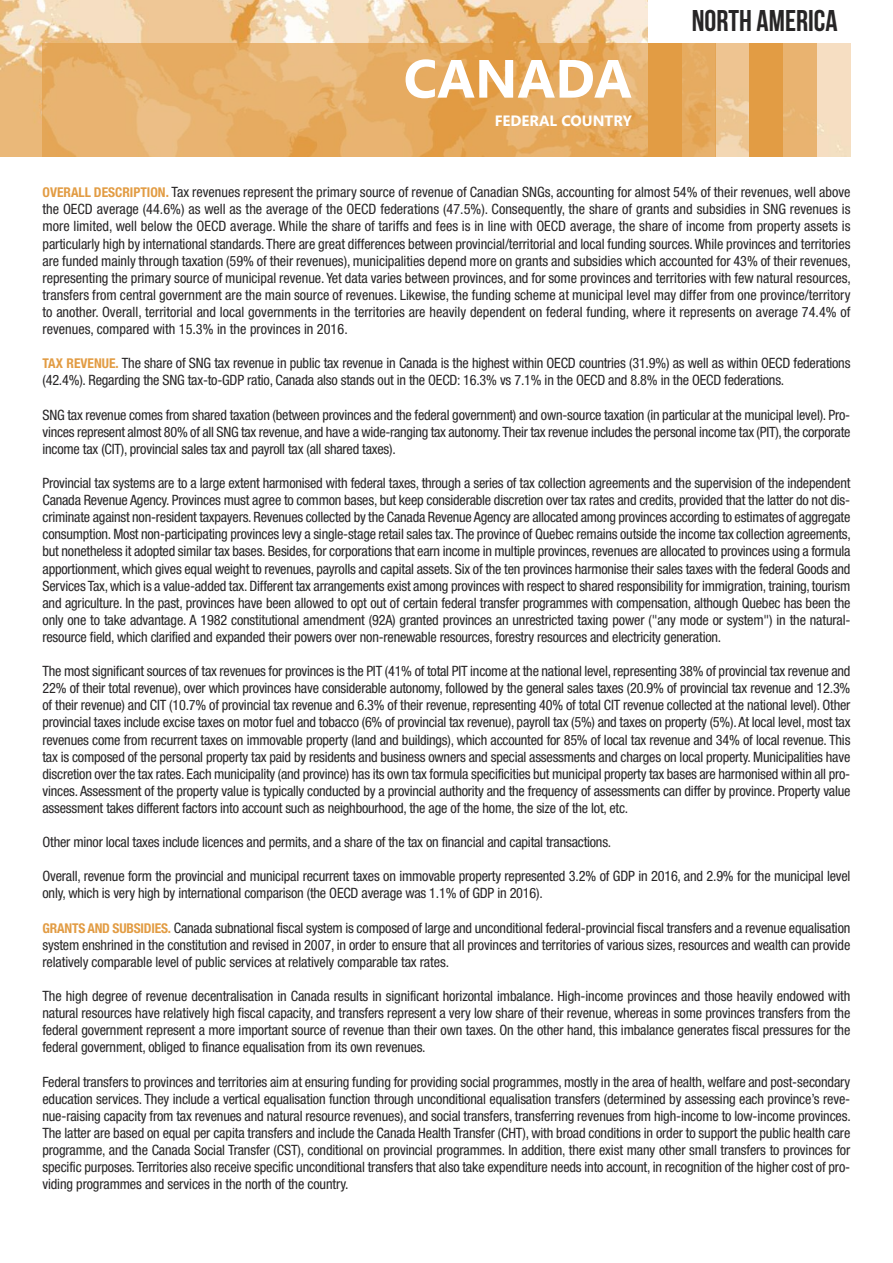
<style>
.page{position:relative;width:893px;height:1263px;background:#fff}
.page>*{position:absolute;margin:0;border:0;box-sizing:border-box;transform-origin:0 0}
.t1{font:700 53.7px "Segoe";color:#fff}
.t2{font:700 30px "Bebas Neue";color:#272526}
.t3{font:700 15px "Segoe";color:#fff}
.t4{font:condensed 14.25px/17.1px "Helvetica Neue";letter-spacing:-.015em;color:#272526;text-align:justify}
.s1{font-weight:700;font-size:13.5px;color:#e29c44}
</style>
<div class="page">
<img style="left:0;top:0;width:850px;height:156px">
<div style="left:43px;top:43px;width:605px;height:113px;background:#e29c44;opacity:.64"></div>
<div style="left:648px;top:0;width:205px;height:43px;background:#fff"></div>
<div style="left:648px;top:43px;width:34px;height:113px;background:#e29c44"></div>
<div style="left:682px;top:43px;width:33px;height:113px;background:#e29c44;opacity:.77"></div>
<div style="left:715px;top:43px;width:34px;height:113px;background:#e29c44;opacity:.39"></div>
<div style="left:749px;top:43px;width:34px;height:113px;background:#e29c44"></div>
<div style="left:783px;top:43px;width:34px;height:113px;background:#e9b370"></div>
<h1 class="t1" style="left:404px;top:48px;width:230px">CANADA</h1>
<p class="t3" style="left:495px;top:112px;width:139px">FEDERAL COUNTRY</p>
<h2 class="t2" style="left:692px;top:3px;width:147px">NORTH AMERICA</h2>
<p class="t4" style="left:43px;top:185px;width:810px"><span class="s1">OVERALL DESCRIPTION.</span> Tax revenues represent the primary source of revenue of Canadian SNGs, accounting for almost 54% of their revenues, well above the OECD average (44.6%) as well as the average of the OECD federations (47.5%). Consequently, the share of grants and subsidies in SNG revenues is more limited, well below the OECD average. While the share of tariffs and fees is in line with OECD average, the share of income from property assets is particularly high by international standards. There are great differences between provincial/territorial and local funding sources.While provinces and territories are funded mainly through taxation (59% of their revenues), municipalities depend more on grants and subsidies which accounted for 43% of their revenues, representing the primary source of municipal revenue. Yet data varies between provinces, and for some provinces and territories with few natural resources, transfers from central government are the main source of revenues. Likewise, the funding scheme at municipal level may differ from one province/territory to another. Overall, territorial and local governments in the territories are heavily dependent on federal funding, where it represents on average 74.4% of revenues, compared with 15.3% in the provinces in 2016.</p>
<p class="t4" style="left:43px;top:356px;width:809px"><span class="s1">TAX REVENUE.</span> The share of SNG tax revenue in public tax revenue in Canada is the highest within OECD countries (31.9%) as well as within OECD federations (42.4%). Regarding the SNG tax-to-GDP ratio, Canada also stands out in the OECD: 16.3% vs 7.1% in the OECD and 8.8% in the OECD federations.</p>
<p class="t4" style="left:43px;top:407px;width:809px">SNG tax revenue comes from shared taxation (between provinces and the federal government) and own-source taxation (in particular at the municipal level). Pro&shy;vinces represent almost 80% of all SNG tax revenue, and have a wide-ranging tax autonomy.Their tax revenue includes the personal income tax (PIT), the corporate income tax (CIT), provincial sales tax and payroll tax (all shared taxes).</p>
<p class="t4" style="left:43px;top:476px;width:810px">Provincial tax systems are to a large extent harmonised with federal taxes, through a series of tax collection agreements and the supervision of the independent Canada Revenue Agency. Provinces must agree to common bases, but keep considerable discretion over tax rates and credits, provided that the latter do not dis&shy;criminate against non-resident taxpayers. Revenues collected by the Canada Revenue Agency are allocated among provinces according to estimates of aggregate consumption. Most non-participating provinces levy a single-stage retail sales tax.The province of Quebec remains outside the income tax collection agreements, but nonetheless it adopted similar tax bases. Besides, for corporations that earn income in multiple provinces, revenues are allocated to provinces using a formula apportionment, which gives equal weight to revenues, payrolls and capital assets. Six of the ten provinces harmonise their sales taxes with the federal Goods and Services Tax,which is a value-added tax. Different tax arrangements exist among provinces with respect to shared responsibility for immigration, training, tourism and agriculture. In the past, provinces have been allowed to opt out of certain federal transfer programmes with compensation, although Quebec has been the only one to take advantage. A 1982 constitutional amendment (92A) granted provinces an unrestricted taxing power ("any mode or system") in the natural&shy;resource field, which clarified and expanded their powers over non-renewable resources, forestry resources and electricity generation.</p>
<p class="t4" style="left:43px;top:664px;width:809px">The most significant sources of tax revenues for provinces is the PIT (41% of total PIT income at the national level, representing 38% of provincial tax revenue and 22% of their total revenue), over which provinces have considerable autonomy, followed by the general sales taxes (20.9% of provincial tax revenue and 12.3% of their revenue) and CIT (10.7% of provincial tax revenue and 6.3% of their revenue, representing 40% of total CIT revenue collected at the national level). Other provincial taxes include excise taxes on motor fuel and tobacco (6% of provincial tax revenue), payroll tax (5%) and taxes on property (5%).At local level, most tax revenues come from recurrent taxes on immovable property (land and buildings), which accounted for 85% of local tax revenue and 34% of local revenue. This tax is composed of the personal property tax paid by residents and business owners and special assessments and charges on local property. Municipalities have discretion over the tax rates. Each municipality (and province) has its own tax formula specificities but municipal property tax bases are harmonised within all pro&shy;vinces. Assessment of the property value is typically conducted by a provincial authority and the frequency of assessments can differ by province. Property value assessment takes different factors into account such as neighbourhood, the age of the home, the size of the lot, etc.</p>
<p class="t4" style="left:43px;top:835px;width:570px">Other minor local taxes include licences and permits, and a share of the tax on financial and capital transactions.</p>
<p class="t4" style="left:43px;top:869px;width:809px">Overall, revenue form the provincial and municipal recurrent taxes on immovable property represented 3.2% of GDP in 2016, and 2.9% for the municipal level only, which is very high by international comparison (the OECD average was 1.1% of GDP in 2016).</p>
<p class="t4" style="left:42px;top:920px;width:809px"><span class="s1">GRANTS AND SUBSIDIES.</span> Canada subnational fiscal system is composed of large and unconditional federal-provincial fiscal transfers and a revenue equalisation system enshrined in the constitution and revised in 2007, in order to ensure that all provinces and territories of various sizes, resources and wealth can provide relatively comparable level of public services at relatively comparable tax rates.</p>
<p class="t4" style="left:42px;top:989px;width:809px">The high degree of revenue decentralisation in Canada results in significant horizontal imbalance. High-income provinces and those heavily endowed with natural resources have relatively high fiscal capacity, and transfers represent a very low share of their revenue, whereas in some provinces transfers from the federal government represent a more important source of revenue than their own taxes. On the other hand, this imbalance generates fiscal pressures for the federal government, obliged to finance equalisation from its own revenues.</p>
<p class="t4" style="left:42px;top:1074px;width:810px">Federal transfers to provinces and territories aim at ensuring funding for providing social programmes, mostly in the area of health, welfare and post-secondary education services. They include a vertical equalisation function through unconditional equalisation transfers (determined by assessing each province’s reve&shy;nue-raising capacity from tax revenues and natural resource revenues), and social transfers, transferring revenues from high-income to low-income provinces.<br>The latter are based on equal per capita transfers and include the Canada Health Transfer (CHT), with broad conditions in order to support the public health care programme, and the Canada Social Transfer (CST), conditional on provincial programmes. In addition, there exist many other small transfers to provinces for specific purposes. Territories also receive specific unconditional transfers that also take expenditure needs into account, in recognition of the higher cost of pro&shy;viding programmes and services in the north of the country.</p>
</div>
